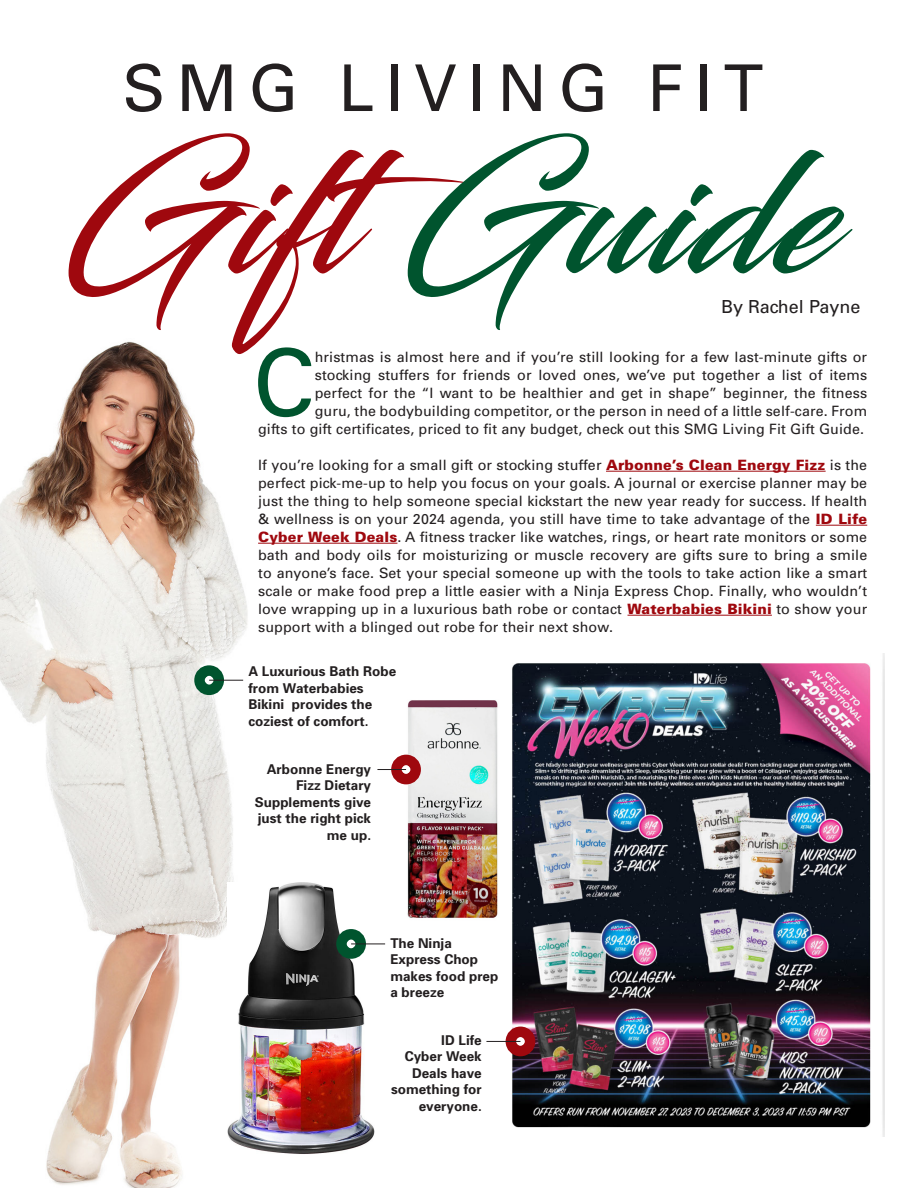
<style>
.page{position:relative;width:918px;height:1188px;background:#fff}
.page>*{position:absolute;margin:0;border:0;box-sizing:border-box;transform-origin:0 0}
.t1{font:166.5px "Blacksword";letter-spacing:.02em;color:#00542e}
.Body_Copy{font:92.7px "Univers";color:#00542e}
.t2{font:64.5px "Univers";letter-spacing:.17em;color:#231f20}
.Body_Copy-2{font:18px "Univers";color:#231f20}
.Body_Copy-3{font:14.25px/18px "Univers";letter-spacing:.01em;color:#231f20;text-align:right}
.Body_Copy-4{font:700 13.5px/16.5px "Univers";color:#231f20}
.s1{color:#9f080e}
.s2{font-weight:900;color:#9f080e}
</style>
<div class="page">
<img style="left:0;top:341px;width:248px;height:847px">
<hr style="left:606px;top:471px;width:220px;height:1px;background:#9f080e">
<hr style="left:816px;top:525px;width:51px;height:1px;background:#9f080e">
<hr style="left:258px;top:543px;width:139px;height:1px;background:#9f080e">
<hr style="left:628px;top:615px;width:144px;height:1px;background:#9f080e">
<img style="left:228px;top:882px;width:146px;height:273px">
<img style="left:401px;top:700px;width:97px;height:218px">
<img style="left:502px;top:654px;width:382px;height:482px">
<svg style="left:200px;top:671px;width:19px;height:19px"></svg>
<div style="left:194px;top:665px;width:30px;height:30px;border:10px solid #00542e;border-radius:50%"></div>
<hr style="left:209px;top:680px;width:34px;height:1px;background:#231f20">
<svg style="left:396px;top:760px;width:20px;height:19px"></svg>
<div style="left:391px;top:755px;width:30px;height:29px;border:10px solid #9f080e;border-radius:50%"></div>
<svg style="left:377px;top:769px;width:29px;height:1px"></svg>
<svg style="left:341px;top:934px;width:20px;height:20px"></svg>
<div style="left:336px;top:929px;width:30px;height:30px;border:10px solid #00542e;border-radius:50%"></div>
<hr style="left:351px;top:944px;width:34px;height:1px;background:#231f20">
<svg style="left:511px;top:1032px;width:19px;height:19px"></svg>
<div style="left:506px;top:1027px;width:29px;height:29px;border:10px solid #9f080e;border-radius:50%"></div>
<hr style="left:486px;top:1041px;width:34px;height:1px;background:#231f20">
<p class="t2" style="left:122px;top:51px;width:642px">SMG LIVING FIT</p>
<p class="t1" style="left:64px;top:117px;width:772px"><span class="s1">Gift</span>Guide</p>
<p class="Body_Copy-2" style="left:721px;top:296px;width:141px">By Rachel Payne</p>
<p class="Body_Copy" style="left:253px;top:329px;width:63px">C</p>
<p class="Body_Copy-3" style="left:258px;top:348px;width:611px">hristmas is almost here and if you’re still looking for a few last-minute gifts or stocking stuffers for friends or loved ones, we’ve put together a list of items<br>perfect for the “I want to be healthier and get in shape” beginner, the fitness<br>guru, the bodybuilding competitor, or the person in need of a little self-care. From<br>gifts to gift certificates, priced to fit any budget, check out this SMG Living Fit Gift Guide.</p>
<p class="Body_Copy-3" style="left:258px;top:456px;width:611px;text-align:justify">If you’re looking for a small gift or stocking stuffer <span class="s2">Arbonne’s Clean Energy Fizz</span> is the perfect pick-me-up to help you focus on your goals. A journal or exercise planner may be just the thing to help someone special kickstart the new year ready for success. If health &amp; wellness is on your 2024 agenda, you still have time to take advantage of the <span class="s2">ID Life Cyber Week Deals</span>. A fitness tracker like watches, rings, or heart rate monitors or some bath and body oils for moisturizing or muscle recovery are gifts sure to bring a smile to anyone’s face. Set your special someone up with the tools to take action like a smart scale or make food prep a little easier with a Ninja Express Chop. Finally, who wouldn’t love wrapping up in a luxurious bath robe or contact <span class="s2">Waterbabies Bikini</span> to show your support with a blinged out robe for their next show.</p>
<p class="Body_Copy-4" style="left:248px;top:663px;width:149px">A Luxurious Bath Robe from Waterbabies<br>Bikini provides the coziest of comfort.</p>
<p class="Body_Copy-4" style="left:255px;top:761px;width:118px;text-align:right">Arbonne Energy<br>Fizz Dietary<br>Supplements give just the right pick me up.</p>
<p class="Body_Copy-4" style="left:390px;top:935px;width:110px">The Ninja<br>Express Chop makes food prep a breeze</p>
<p class="Body_Copy-4" style="left:391px;top:1032px;width:92px;text-align:right">ID Life<br>Cyber Week<br>Deals have something for everyone.</p>
</div>
